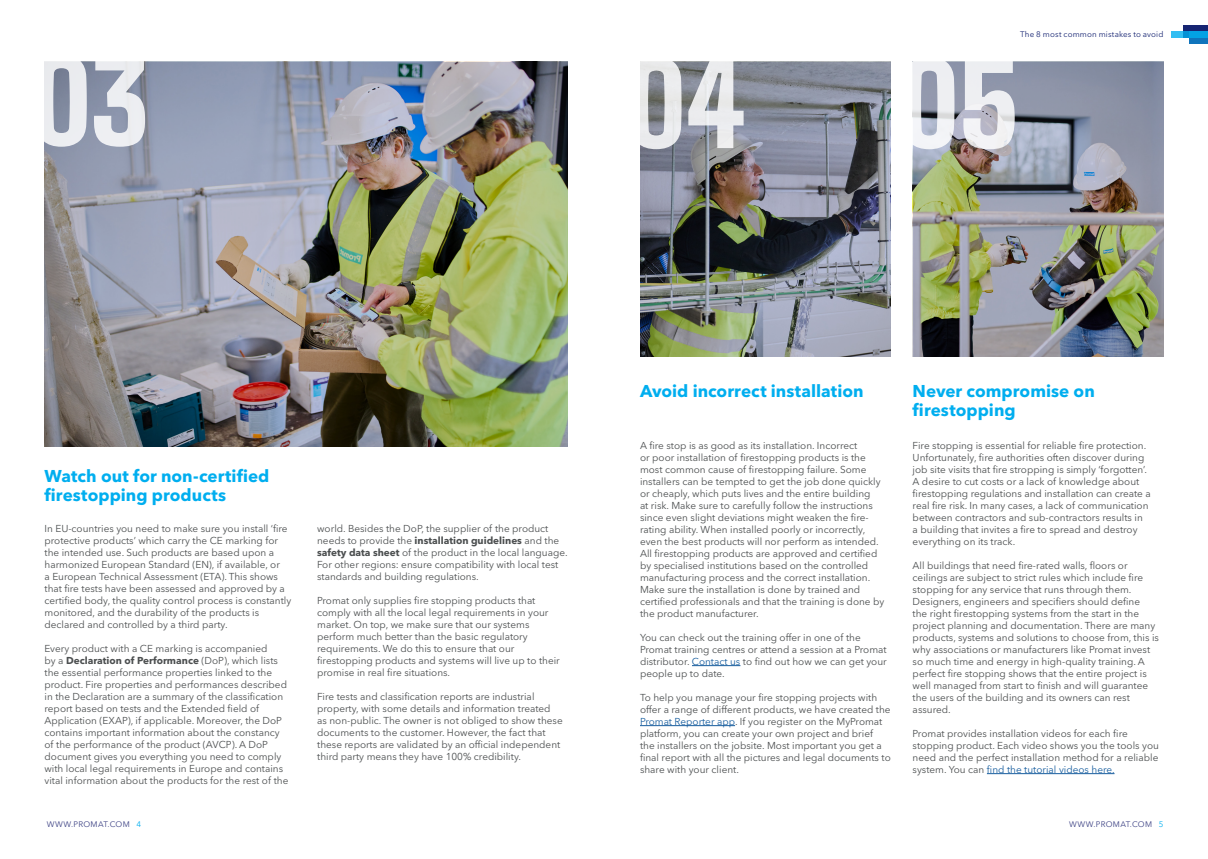
<style>
.page{position:relative;width:1208px;height:859px;background:#fff}
.page>*{position:absolute;margin:0;border:0;box-sizing:border-box;transform-origin:0 0}
.t1{font:100 112.5px "Big Shoulders Text";color:#fff}
.Titel{font:700 17px/19px "Avenir Next W1 G";color:#00aeef}
.t2{font:10px/12px "Avenir Next W1 G";color:#4c4f50}
.t3{font:8px "Avenir Next W1 G";letter-spacing:.04em;color:#3d4284}
.t4{font:8px "Avenir Next W1 G";letter-spacing:.015em;color:#162472}
.s1{font-weight:700}
.s2{color:#00aeef}
.s3{color:#175d9e}
</style>
<div class="page">
<div style="left:1183px;top:25px;width:25px;height:12px;background:#162472"></div>
<svg style="left:1190px;top:37px;width:18px;height:6px"></svg>
<svg style="left:1172px;top:31px;width:36px;height:6px"></svg>
<hr style="left:692px;top:665px;width:48px;height:1px;background:#175d9e">
<hr style="left:640px;top:725px;width:95px;height:1px;background:#175d9e">
<hr style="left:987px;top:773px;width:127px;height:1px;background:#175d9e">
<img style="left:640px;top:62px;width:251px;height:295px">
<img style="left:912px;top:62px;width:251px;height:295px">
<img style="left:45px;top:62px;width:523px;height:384px">
<p class="t4" style="left:1020px;top:30px;width:145px">The 8 most common mistakes to avoid</p>
<h1 class="t1" style="left:32px;top:21px;width:118px">03</h1>
<h1 class="t1" style="left:626px;top:23px;width:121px">04</h1>
<h1 class="t1" style="left:899px;top:23px;width:120px">05</h1>
<p class="Titel" style="left:45px;top:466px;width:226px">Watch out for non-certified firestopping products</p>
<p class="t2" style="left:45px;top:523px;width:248px">In EU-countries you need to make sure you install ‘fire protective products’ which carry the CE marking for the intended use. Such products are based upon a harmonized European Standard (EN), if available, or<br>a European Technical Assessment (ETA). This shows that fire tests have been assessed and approved by a certified body, the quality control process is constantly monitored, and the durability of the products is declared and controlled by a third party.</p>
<p class="t2" style="left:45px;top:643px;width:245px">Every product with a CE marking is accompanied<br>by a <span class="s1">Declaration of Performance</span> (DoP), which lists the essential performance properties linked to the product. Fire properties and performances described in the Declaration are a summary of the classification report based on tests and the Extended field of Application (EXAP), if applicable. Moreover, the DoP contains important information about the constancy of the performance of the product (AVCP). A DoP document gives you everything you need to comply with local legal requirements in Europe and contains vital information about the products for the rest of the</p>
<p class="t3" style="left:47px;top:820px;width:96px">WWW.PROMAT.COM <span class="s2">4</span></p>
<p class="t2" style="left:317px;top:523px;width:252px">world. Besides the DoP, the supplier of the product needs to provide the <span class="s1">installation guidelines</span> and the <span class="s1">safety data sheet</span> of the product in the local language.<br>For other regions: ensure compatibility with local test standards and building regulations.</p>
<p class="t2" style="left:317px;top:595px;width:244px">Promat only supplies fire stopping products that comply with all the local legal requirements in your market. On top, we make sure that our systems perform much better than the basic regulatory requirements. We do this to ensure that our firestopping products and systems will live up to their promise in real fire situations.</p>
<p class="t2" style="left:317px;top:691px;width:247px">Fire tests and classification reports are industrial property, with some details and information treated as non-public. The owner is not obliged to show these documents to the customer. However, the fact that these reports are validated by an official independent third party means they have 100% credibility.</p>
<p class="Titel" style="left:640px;top:382px;width:225px">Avoid incorrect installation</p>
<p class="Titel" style="left:912px;top:382px;width:184px">Never compromise on firestopping</p>
<p class="t2" style="left:640px;top:439px;width:246px">A fire stop is as good as its installation. Incorrect<br>or poor installation of firestopping products is the most common cause of firestopping failure. Some installers can be tempted to get the job done quickly or cheaply, which puts lives and the entire building<br>at risk. Make sure to carefully follow the instructions since even slight deviations might weaken the fire&shy;rating ability. When installed poorly or incorrectly, even the best products will nor perform as intended.<br>All firestopping products are approved and certified by specialised institutions based on the controlled manufacturing process and the correct installation.<br>Make sure the installation is done by trained and certified professionals and that the training is done by the product manufacturer.</p>
<p class="t2" style="left:640px;top:631px;width:248px">You can check out the training offer in one of the Promat training centres or attend a session at a Promat distributor. <span class="s3">Contact us</span> to find out how we can get your people up to date.</p>
<p class="t2" style="left:640px;top:691px;width:252px">To help you manage your fire stopping projects with offer a range of different products, we have created the <span class="s3">Promat Reporter app</span>. If you register on the MyPromat platform, you can create your own project and brief<br>the installers on the jobsite. Most important you get a final report with all the pictures and legal documents to share with your client.</p>
<p class="t2" style="left:912px;top:439px;width:240px">Fire stopping is essential for reliable fire protection.<br>Unfortunately, fire authorities often discover during job site visits that fire stropping is simply ‘forgotten’.<br>A desire to cut costs or a lack of knowledge about firestopping regulations and installation can create a real fire risk. In many cases, a lack of communication between contractors and sub-contractors results in<br>a building that invites a fire to spread and destroy everything on its track.</p>
<p class="t2" style="left:912px;top:559px;width:248px">All buildings that need fire-rated walls, floors or ceilings are subject to strict rules which include fire stopping for any service that runs through them.<br>Designers, engineers and specifiers should define<br>the right firestopping systems from the start in the project planning and documentation. There are many products, systems and solutions to choose from, this is why associations or manufacturers like Promat invest so much time and energy in high-quality training. A perfect fire stopping shows that the entire project is well managed from start to finish and will guarantee the users of the building and its owners can rest assured.</p>
<p class="t2" style="left:912px;top:727px;width:248px">Promat provides installation videos for each fire stopping product. Each video shows you the tools you need and the perfect installation method for a reliable system. You can <span class="s3">find the tutorial videos here.</span></p>
<p class="t3" style="left:1069px;top:820px;width:96px">WWW.PROMAT.COM <span class="s2">5</span></p>
</div>
